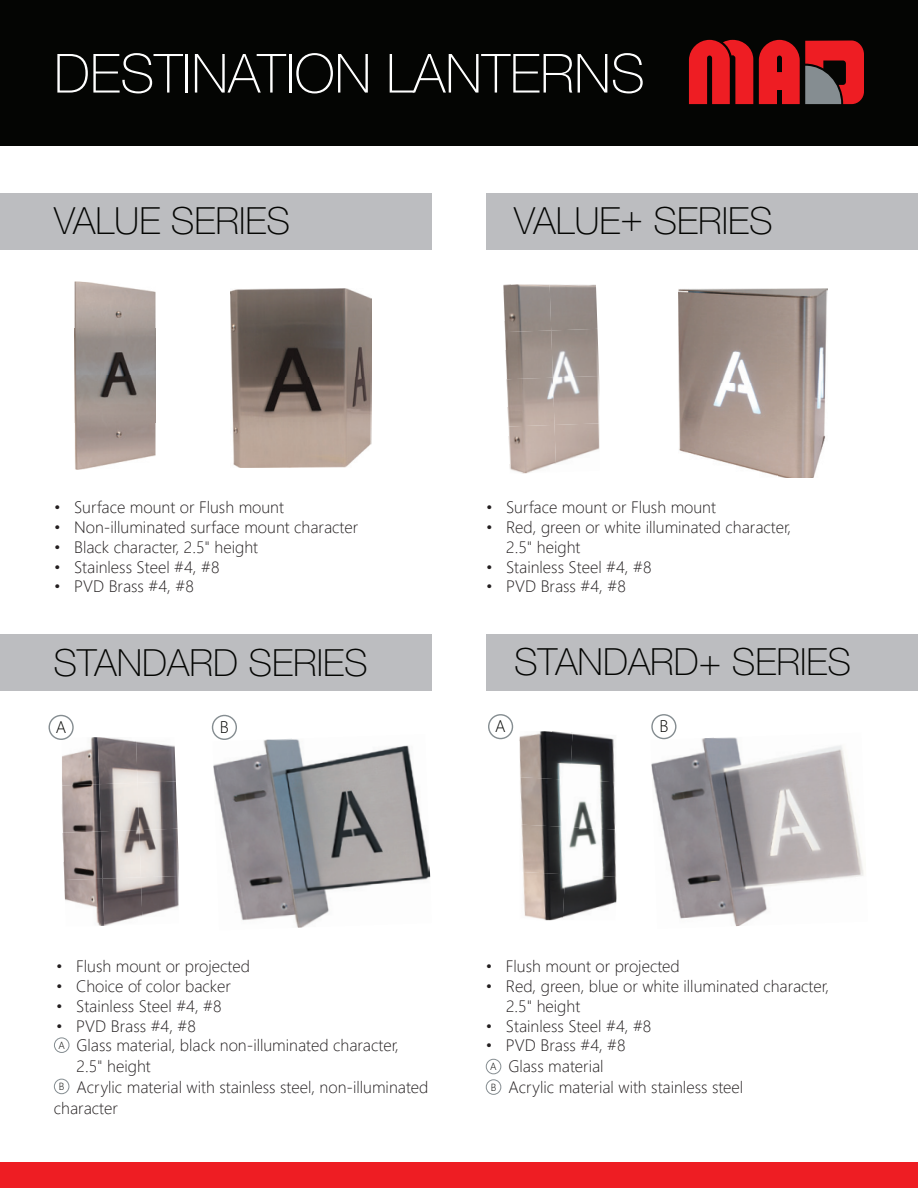
<style>
.page{position:relative;width:918px;height:1188px;background:#fff}
.page>*{position:absolute;margin:0;border:0;box-sizing:border-box;transform-origin:0 0}
.t1{font:100 54px "Helvetica Neue LT Std";color:#fff}
.t2{font:100 37.5px "Helvetica Neue LT Std";color:#040503}
.t3{font:300 16.8px "Segoe UI";color:#040503}
.t4{font:300 16.5px/19.8px "Segoe UI";color:#231f20}
.t5{font:300 10.35px/20.5px "Segoe UI";color:#040503}
</style>
<div class="page">
<div style="left:0;top:1163px;width:918px;height:25px;background:#ee1d23"></div>
<div style="left:0;top:0;width:918px;height:146px;background:#040503"></div>
<svg style="left:689px;top:40px;width:175px;height:64px"></svg>
<div style="left:486px;top:193px;width:432px;height:56px;background:#bcbdc0"></div>
<img style="left:503px;top:284px;width:94px;height:46px">
<img style="left:505px;top:330px;width:46px;height:49px">
<img style="left:551px;top:329px;width:48px;height:49px">
<img style="left:507px;top:378px;width:46px;height:47px">
<img style="left:553px;top:376px;width:47px;height:49px">
<img style="left:508px;top:425px;width:46px;height:48px">
<img style="left:554px;top:423px;width:46px;height:41px">
<img style="left:679px;top:289px;width:148px;height:189px">
<div style="left:0;top:635px;width:432px;height:56px;background:#bcbdc0"></div>
<img style="left:651px;top:733px;width:213px;height:193px">
<img style="left:520px;top:731px;width:52px;height:46px">
<img style="left:570px;top:733px;width:45px;height:47px">
<img style="left:520px;top:777px;width:42px;height:47px">
<img style="left:573px;top:780px;width:43px;height:47px">
<img style="left:521px;top:824px;width:42px;height:48px">
<img style="left:569px;top:827px;width:47px;height:47px">
<img style="left:523px;top:872px;width:40px;height:48px">
<img style="left:563px;top:874px;width:53px;height:44px">
<div style="left:0;top:193px;width:432px;height:56px;background:#bcbdc0"></div>
<img style="left:75px;top:281px;width:80px;height:189px">
<img style="left:231px;top:289px;width:140px;height:178px">
<div style="left:486px;top:635px;width:432px;height:56px;background:#bcbdc0"></div>
<img style="left:62px;top:737px;width:36px;height:47px">
<img style="left:98px;top:737px;width:40px;height:93px">
<img style="left:136px;top:737px;width:40px;height:46px">
<img style="left:62px;top:784px;width:39px;height:49px">
<img style="left:138px;top:781px;width:41px;height:95px">
<img style="left:63px;top:831px;width:40px;height:95px">
<img style="left:101px;top:830px;width:40px;height:49px">
<img style="left:103px;top:877px;width:38px;height:49px">
<img style="left:141px;top:876px;width:38px;height:41px">
<img style="left:213px;top:734px;width:218px;height:194px">
<div style="left:49px;top:715px;width:25px;height:25px;border:1px solid #858d91;border-radius:50%"></div>
<div style="left:212px;top:715px;width:25px;height:25px;border:1px solid #858d91;border-radius:50%"></div>
<div style="left:488px;top:714px;width:25px;height:25px;border:1px solid #858d91;border-radius:50%"></div>
<div style="left:651px;top:714px;width:26px;height:25px;border:1px solid #858d91;border-radius:50%"></div>
<div style="left:54px;top:1037px;width:15px;height:16px;border:1px solid #858d91;border-radius:50%"></div>
<div style="left:54px;top:1079px;width:15px;height:15px;border:1px solid #858d91;border-radius:50%"></div>
<div style="left:486px;top:1059px;width:15px;height:15px;border:1px solid #858d91;border-radius:50%"></div>
<div style="left:486px;top:1079px;width:15px;height:16px;border:1px solid #858d91;border-radius:50%"></div>
<h1 class="t1" style="left:54px;top:42px;width:592px">DESTINATION LANTERNS</h1>
<h2 class="t2" style="left:54px;top:200px;width:238px">VALUE SERIES</h2>
<h2 class="t2" style="left:514px;top:200px;width:260px">VALUE+ SERIES</h2>
<p class="t4" style="left:54px;top:496px;width:232px">• Surface mount or Flush mount</p>
<p class="t4" style="left:54px;top:516px;width:306px">• Non-illuminated surface mount character</p>
<p class="t4" style="left:54px;top:535px;width:206px">• Black character, 2.5" height</p>
<p class="t4" style="left:54px;top:555px;width:167px">• Stainless Steel #4, #8</p>
<p class="t4" style="left:54px;top:575px;width:141px">• PVD Brass #4, #8</p>
<p class="t4" style="left:486px;top:496px;width:232px">• Surface mount or Flush mount</p>
<p class="t4" style="left:506px;top:516px;width:287px;text-indent:-20px">• Red, green or white illuminated character,<br>2.5" height</p>
<p class="t4" style="left:486px;top:555px;width:167px">• Stainless Steel #4, #8</p>
<p class="t4" style="left:486px;top:575px;width:141px">• PVD Brass #4, #8</p>
<h2 class="t2" style="left:53px;top:641px;width:316px">STANDARD SERIES</h2>
<h2 class="t2" style="left:514px;top:640px;width:338px">STANDARD+ SERIES</h2>
<p class="t3" style="left:56px;top:711px;width:12px">A</p>
<p class="t3" style="left:220px;top:711px;width:11px">B</p>
<p class="t3" style="left:495px;top:711px;width:12px">A</p>
<p class="t3" style="left:659px;top:711px;width:11px">B</p>
<p class="t4" style="left:56px;top:955px;width:195px">• Flush mount or projected</p>
<p class="t4" style="left:56px;top:975px;width:176px">• Choice of color backer</p>
<p class="t4" style="left:56px;top:995px;width:167px">• Stainless Steel #4, #8</p>
<p class="t4" style="left:56px;top:1014px;width:141px">• PVD Brass #4, #8</p>
<p class="t4" style="left:77px;top:1034px;width:324px">Glass material, black non-illuminated character,</p>
<p class="t4" style="left:77px;top:1055px;width:76px">2.5" height</p>
<p class="t4" style="left:77px;top:1076px;width:353px">Acrylic material with stainless steel, non-illuminated</p>
<p class="t4" style="left:54px;top:1097px;width:65px">character</p>
<p class="t5" style="left:58px;top:1034px;width:8px">A</p>
<p class="t5" style="left:59px;top:1075px;width:7px">B</p>
<p class="t4" style="left:486px;top:955px;width:195px">• Flush mount or projected</p>
<p class="t4" style="left:506px;top:975px;width:324px;text-indent:-20px">• Red, green, blue or white illuminated character,<br>2.5" height</p>
<p class="t4" style="left:486px;top:1014px;width:167px">• Stainless Steel #4, #8</p>
<p class="t4" style="left:508px;top:1034px;width:236px;line-height:21px;text-indent:-23px">• PVD Brass #4, #8<br>Glass material<br>Acrylic material with stainless steel</p>
<p class="t5" style="left:490px;top:1055px;width:8px">A<br>B</p>
</div>
